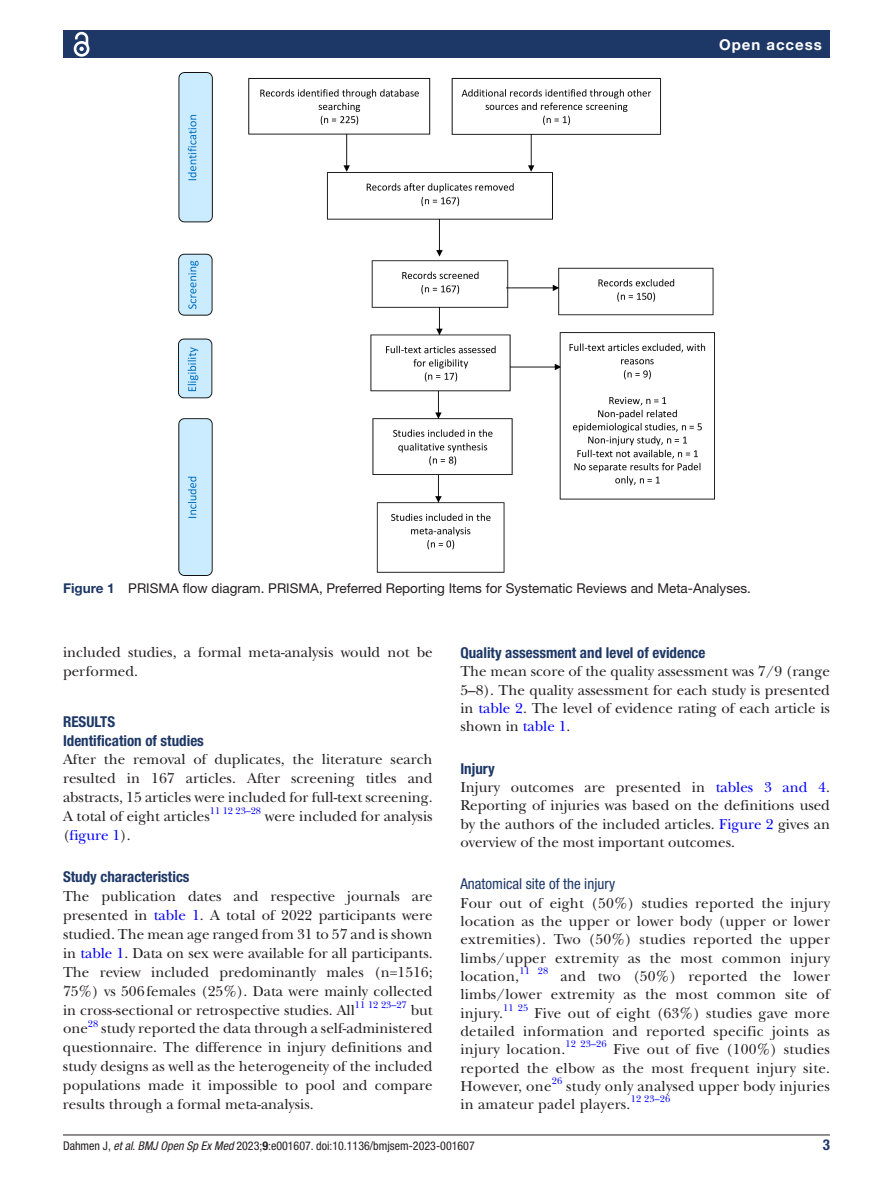
<style>
.page{position:relative;width:893px;height:1191px;background:#fff}
.page>*{position:absolute;margin:0;border:0;box-sizing:border-box;transform-origin:0 0}
.t1{font:15px/18.3px "New Baskerville";color:#231f20;text-align:justify}
.t2{font:700 condensed 15px/18.9px "Helvetica Neue LT Std";color:#1d3766}
.t3{font:condensed 15px "Helvetica Neue LT Std";color:#1d3766}
.t4{font:700 15px "Helvetica Neue LT Std";letter-spacing:.065em;color:#fff}
.t5{font:15px "New Baskerville";color:#00f}
.t6{font:13.5px "Helvetica Neue LT Std";color:#231f20}
.t7{font:condensed 12px "Helvetica Neue LT Std";color:#231f20}
.t8{font:9.9px "New Baskerville";letter-spacing:.015em;color:#00f}
.s1{font-weight:700;color:#1d3766}
.s2{color:#231f20}
.s3{color:#00f}
.s4{font-style:italic}
.s5{font-weight:700}
</style>
<div class="page">
<hr style="left:63px;top:1134px;width:767px;height:1px;background:#231f20">
<div style="left:63px;top:31px;width:767px;height:27px;background:#1d3766"></div>
<svg style="left:73px;top:31px;width:17px;height:26px"></svg>
<img style="left:178px;top:73px;width:537px;height:502px">
<p class="t4" style="left:719px;top:35px;width:104px">Open access</p>
<p class="t6" style="left:63px;top:580px;width:689px"><span class="s1">Figure 1</span> PRISMA flow diagram. PRISMA, Preferred Reporting Items for Systematic Reviews and Meta-Analyses.</p>
<p class="t1" style="left:63px;top:643px;width:371px;line-height:18.9px">included studies, a formal meta-analysis would not be performed.</p>
<p class="t2" style="left:63px;top:711px;width:142px">RESULTS<br>Identification of studies</p>
<p class="t1" style="left:63px;top:750px;width:371px;line-height:18.9px">After the removal of duplicates, the literature search resulted in 167 articles. After screening titles and abstracts, 15 articles were included for full-text screening.<br>A total of eight articles</p>
<p class="t8" style="left:210px;top:805px;width:53px">11 12 23–28</p>
<p class="t1" style="left:265px;top:807px;width:169px">were included for analysis</p>
<p class="t5" style="left:63px;top:826px;width:69px"><span class="s2">(</span>figure 1<span class="s2">).</span></p>
<p class="t2" style="left:63px;top:867px;width:128px">Study characteristics</p>
<p class="t1" style="left:63px;top:887px;width:371px;line-height:18.9px">The publication dates and respective journals are presented in <span class="s3">table 1</span>. A total of 2022 participants were studied. The mean age ranged from 31 to 57 and is shown in <span class="s3">table 1</span>. Data on sex were available for all participants.<br>The review included predominantly males (n=1516; 75%) vs 506females (25%). Data were mainly collected in cross-sectional or retrospective studies. All<sup>11</sup> <sup>12</sup> <sup>23–27</sup> but one</p>
<p class="t8" style="left:88px;top:1017px;width:12px">28</p>
<p class="t1" style="left:63px;top:1019px;width:371px;line-height:18.9px;text-indent:38px">study reported the data through a self-administered questionnaire. The difference in injury definitions and study designs as well as the heterogeneity of the included populations made it impossible to pool and compare results through a formal meta-analysis.</p>
<p class="t2" style="left:460px;top:643px;width:247px">Quality assessment and level of evidence</p>
<p class="t1" style="left:460px;top:662px;width:371px">The mean score of the quality assessment was 7/9 (range 5–8). The quality assessment for each study is presented in <span class="s3">table 2</span>. The level of evidence rating of each article is shown in <span class="s3">table 1</span>.</p>
<p class="t2" style="left:460px;top:758px;width:36px">Injury</p>
<p class="t1" style="left:460px;top:778px;width:371px">Injury outcomes are presented in <span class="s3">tables 3 and 4</span>.<br>Reporting of injuries was based on the definitions used by the authors of the included articles. <span class="s3">Figure 2</span> gives an overview of the most important outcomes.</p>
<p class="t3" style="left:460px;top:875px;width:156px">Anatomical site of the injury</p>
<p class="t1" style="left:460px;top:893px;width:371px">Four out of eight (50%) studies reported the injury location as the upper or lower body (upper or lower extremities). Two (50%) studies reported the upper limbs/upper extremity as the most common injury location,</p>
<p class="t8" style="left:519px;top:965px;width:30px">11 28</p>
<p class="t1" style="left:460px;top:967px;width:371px;text-indent:100px">and two (50%) reported the lower limbs/lower extremity as the most common site of injury.</p>
<p class="t8" style="left:503px;top:1001px;width:27px">11 25</p>
<p class="t1" style="left:460px;top:1003px;width:371px;text-indent:74px">Five out of eight (63%) studies gave more detailed information and reported specific joints as injury location.</p>
<p class="t8" style="left:566px;top:1038px;width:43px">12 23–26</p>
<p class="t1" style="left:460px;top:1040px;width:371px;text-indent:153px">Five out of five (100%) studies reported the elbow as the most frequent injury site.<br>However, one</p>
<p class="t8" style="left:552px;top:1075px;width:12px">26</p>
<p class="t1" style="left:460px;top:1077px;width:371px;text-indent:106px">study only analysed upper body injuries in amateur padel players.<sup>12</sup> <sup>23–26</sup></p>
<p class="t7" style="left:63px;top:1138px;width:413px">Dahmen J, <span class="s4">et al</span>. <span class="s4">BMJ Open Sp Ex Med</span> 2023;<span class="s5">9</span>:e001607. doi:10.1136/bmjsem-2023-001607</p>
<p class="t2" style="left:823px;top:1134px;width:9px">3</p>
</div>
